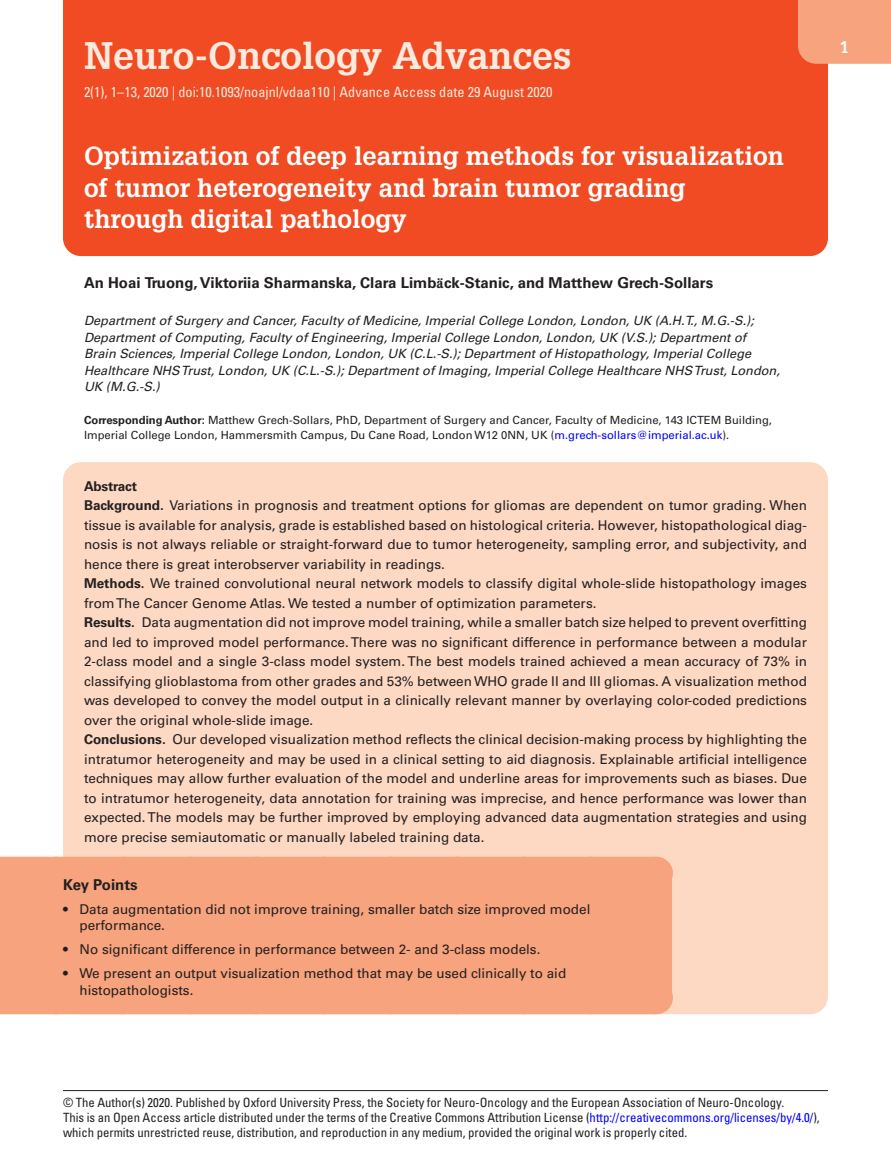
<style>
.page{position:relative;width:891px;height:1175px;background:#fff}
.page>*{position:absolute;margin:0;border:0;box-sizing:border-box;transform-origin:0 0}
.t1{font:700 37.5px "Glypha LT Std";color:#fdeade}
.t2{font:700 25.5px/31.5px "Glypha LT Std";color:#fff}
.t3{font:700 16.5px "Glypha LT Std";color:#fff}
.t4{font:700 15px "Univers LT Std";color:#231f20}
.t5{font:condensed 14.25px "Univers LT Std";color:#fdeade}
.t6{font:13.5px/19.5px "Univers LT Std";color:#231f20}
.t7{font:italic 12.75px/16.5px "Univers LT Std";color:#231f20}
.t8{font:condensed 12.75px/15px "Univers LT Std";color:#231f20}
.t9{font:11.25px/15px "Univers LT Std";color:#231f20}
.s1{font-family:"Gandhari Unicode"}
.s2{font-weight:700}
.s3{color:#00f}
</style>
<div class="page">
<div style="left:63px;top:0;width:765px;height:166px;background:#f04b22"></div>
<div style="left:798px;top:0;width:93px;height:64px;background:#f7a37d"></div>
<hr style="left:63px;top:1090px;width:765px;height:1px;background:#231f20">
<div style="left:63px;top:462px;width:765px;height:552px;background:#fdd8c3;border-radius:18px"></div>
<div style="left:0;top:874px;width:672px;height:34px;background:#f7a37d"></div>
<div style="left:0;top:856px;width:656px;height:33px;background:#f7a37d"></div>
<svg style="left:56px;top:856px;width:566px;height:1px"></svg>
<hr style="left:656px;top:856px;width:1px;height:33px;background:#f7a37d">
<div style="left:0;top:890px;width:672px;height:57px;background:#f7a37d"></div>
<div style="left:0;top:931px;width:672px;height:40px;background:#f7a37d"></div>
<div style="left:0;top:955px;width:672px;height:43px;background:#f7a37d"></div>
<div style="left:0;top:981px;width:656px;height:33px;background:#f7a37d"></div>
<hr style="left:656px;top:981px;width:1px;height:33px;background:#f7a37d">
<div style="left:63px;top:166px;width:765px;height:90px;background:#f04b22"></div>
<h1 class="t1" style="left:84px;top:32px;width:489px">Neuro-Oncology Advances</h1>
<p class="t5" style="left:84px;top:83px;width:470px">2(1), 1–13, 2020 | doi:10.1093/noajnl/vdaa110 | Advance Access date 29 August 2020</p>
<h2 class="t2" style="left:84px;top:140px;width:701px">Optimization of deep learning methods for visualization of tumor heterogeneity and brain tumor grading through digital pathology</h2>
<p class="t4" style="left:84px;top:274px;width:631px">An Hoai Truong, Viktoriia Sharmanska, Clara Limb<span class="s1">ӓ</span>ck-Stanic, and Matthew Grech-Sollars</p>
<p class="t7" style="left:84px;top:313px;width:697px">Department of Surgery and Cancer, Faculty of Medicine, Imperial College London, London, UK (A.H.T., M.G.-S.); Department of Computing, Faculty of Engineering, Imperial College London, London, UK (V.S.); Department of Brain Sciences, Imperial College London, London, UK (C.L.-S.); Department of Histopathology, Imperial College Healthcare NHS Trust, London, UK (C.L.-S.); Department of Imaging, Imperial College Healthcare NHS Trust, London, UK (M.G.-S.)</p>
<p class="t9" style="left:84px;top:412px;width:690px"><span class="s2">Corresponding Author:</span> Matthew Grech-Sollars, PhD, Department of Surgery and Cancer, Faculty of Medicine, 143 ICTEM Building,<br>Imperial College London, Hammersmith Campus, Du Cane Road, London W12 0NN, UK (<span class="s3">m.grech-sollars@imperial.ac.uk</span>).</p>
<p class="t6" style="left:84px;top:476px;width:725px"><span class="s2">Abstract<br>Background.</span> Variations in prognosis and treatment options for gliomas are dependent on tumor grading. When tissue is available for analysis, grade is established based on histological criteria. However, histopathological diag&shy;nosis is not always reliable or straight-forward due to tumor heterogeneity, sampling error, and subjectivity, and hence there is great interobserver variability in readings.<br><span class="s2">Methods.</span> We trained convolutional neural network models to classify digital whole-slide histopathology images from The Cancer Genome Atlas. We tested a number of optimization parameters.<br><span class="s2">Results.</span> Data augmentation did not improve model training, while a smaller batch size helped to prevent overfitting and led to improved model performance. There was no significant difference in performance between a modular 2-class model and a single 3-class model system. The best models trained achieved a mean accuracy of 73% in classifying glioblastoma from other grades and 53% between WHO grade II and III gliomas. A visualization method was developed to convey the model output in a clinically relevant manner by overlaying color-coded predictions over the original whole-slide image.<br><span class="s2">Conclusions.</span> Our developed visualization method reflects the clinical decision-making process by highlighting the intratumor heterogeneity and may be used in a clinical setting to aid diagnosis. Explainable artificial intelligence techniques may allow further evaluation of the model and underline areas for improvements such as biases. Due to intratumor heterogeneity, data annotation for training was imprecise, and hence performance was lower than expected. The models may be further improved by employing advanced data augmentation strategies and using more precise semiautomatic or manually labeled training data.</p>
<p class="t4" style="left:63px;top:875px;width:76px">Key Points</p>
<p class="t6" style="left:79px;top:900px;width:512px;line-height:16.5px;text-indent:-16px">• Data augmentation did not improve training, smaller batch size improved model performance.</p>
<p class="t6" style="left:63px;top:939px;width:479px">• No significant difference in performance between 2- and 3-class models.</p>
<p class="t6" style="left:79px;top:965px;width:488px;line-height:16.5px;text-indent:-16px">• We present an output visualization method that may be used clinically to aid histopathologists.</p>
<p class="t3" style="left:840px;top:37px;width:11px">1</p>
<p class="t8" style="left:63px;top:1095px;width:758px">© The Author(s) 2020. Published by Oxford University Press, the Society for Neuro-Oncology and the European Association of Neuro-Oncology.<br>This is an Open Access article distributed under the terms of the Creative Commons Attribution License (<span class="s3">http://creativecommons.org/licenses/by/4.0/</span>), which permits unrestricted reuse, distribution, and reproduction in any medium, provided the original work is properly cited.</p>
</div>
